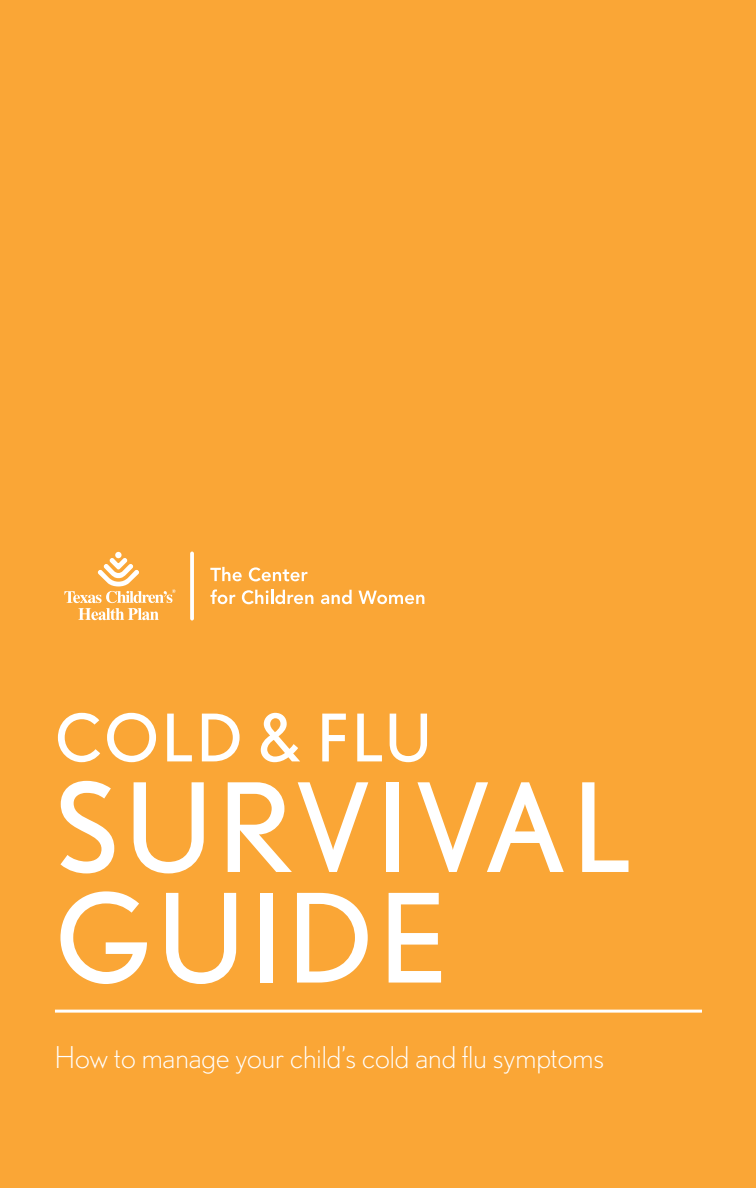
<style>
.page{position:relative;width:756px;height:1188px;background:#faa636}
.page>*{position:absolute;margin:0;border:0;box-sizing:border-box;transform-origin:0 0}
.t1{font:123px/110.7px "Nobel";letter-spacing:.05em;color:#fff}
.t2{font:65.4px "Nobel";letter-spacing:.05em;color:#fff}
.t3{font:300 30px "Nobel";color:#fff}
</style>
<div class="page">
<div style="left:115px;top:552px;width:7px;height:6px;background:#fff;border-radius:50%"></div>
<svg style="left:64px;top:558px;width:112px;height:62px"></svg>
<svg style="left:190px;top:552px;width:4px;height:69px"></svg>
<svg style="left:210px;top:567px;width:32px;height:14px"></svg>
<svg style="left:249px;top:567px;width:58px;height:14px"></svg>
<svg style="left:210px;top:589px;width:25px;height:15px"></svg>
<svg style="left:242px;top:590px;width:71px;height:14px"></svg>
<svg style="left:321px;top:590px;width:31px;height:14px"></svg>
<svg style="left:358px;top:591px;width:66px;height:13px"></svg>
<hr style="left:55px;top:1010px;width:647px;height:3px;background:#fff">
<h2 class="t2" style="left:55px;top:700px;width:378px">COLD &amp; FLU</h2>
<h1 class="t1" style="left:55px;top:771px;width:578px">SURVIVAL<br>GUIDE</h1>
<p class="t3" style="left:55px;top:1040px;width:551px">How to manage your child’s cold and flu symptoms</p>
</div>
